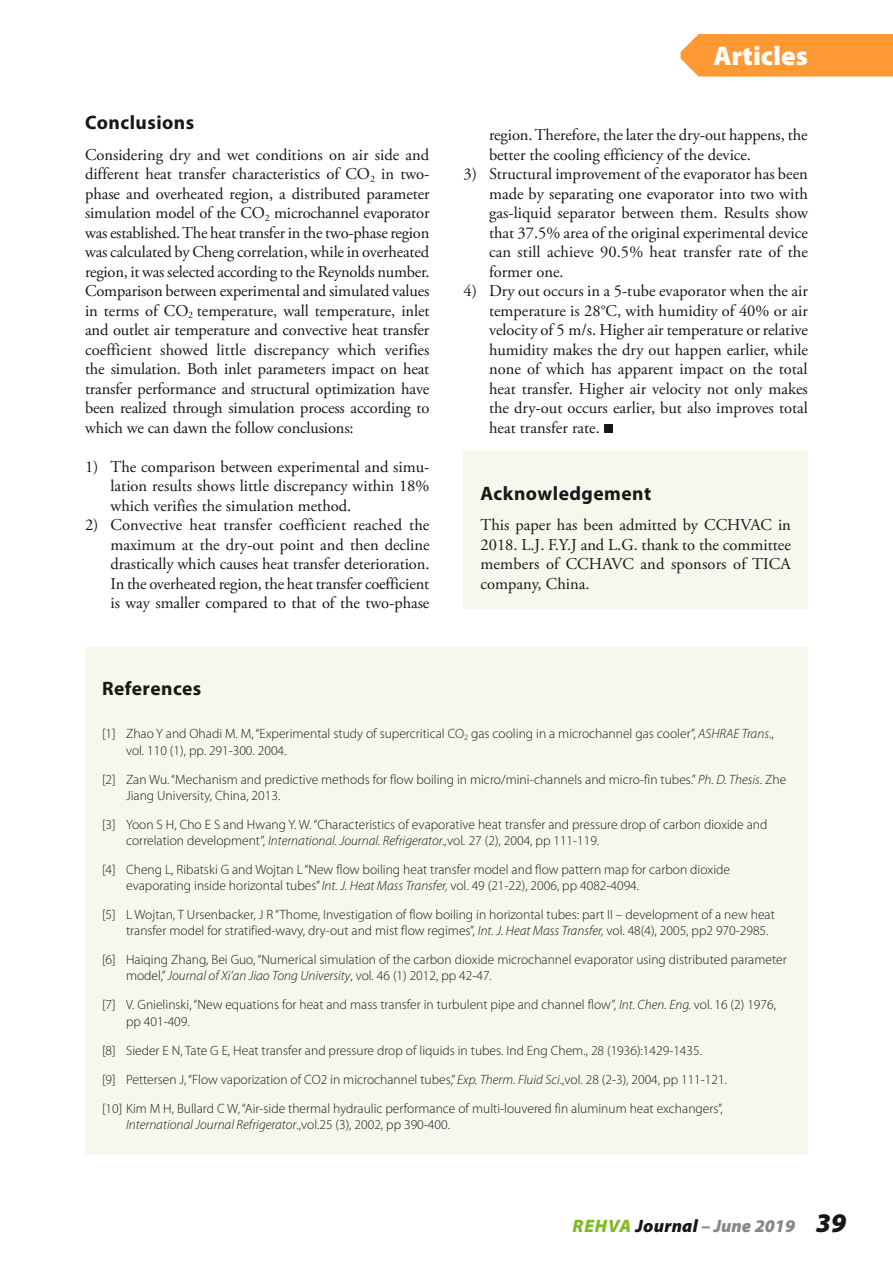
<style>
.page{position:relative;width:893px;height:1263px;background:#fff}
.page>*{position:absolute;margin:0;border:0;box-sizing:border-box;transform-origin:0 0}
.t1{font:900 27px "Myriad Pro";color:#fff}
.t2{font:700 19.5px "Myriad Pro";letter-spacing:.025em;color:#181716}
.t3{font:italic 900 18px "Myriad Pro";letter-spacing:.015em;color:#878786}
.t4{font:16.5px/19.5px "Adobe Garamond Pro";color:#181716;text-align:justify}
.t5{font:300 13.5px/16.2px "Myriad Pro";color:#181716}
.t6{font:italic 300 13.5px "Myriad Pro";color:#181716}
.s1{font-style:italic}
.s2{font-style:normal}
.s3{color:#7fba23}
.s4{color:#181716}
.s5{font-size:27px;color:#181716}
</style>
<div class="page">
<div style="left:604px;top:424px;width:8px;height:9px;background:#181716"></div>
<div style="left:85px;top:647px;width:723px;height:507px;background:#f4f8ed"></div>
<div style="left:463px;top:451px;width:345px;height:157px;background:#f4f8ed"></div>
<div style="left:681px;top:34px;width:212px;height:43px;background:#f93"></div>
<p class="t2" style="left:85px;top:110px;width:111px">Conclusions</p>
<p class="t4" style="left:85px;top:145px;width:346px">Considering dry and wet conditions on air side and different heat transfer characteristics of CO<sub>2</sub> in two&shy;phase and overheated region, a distributed parameter simulation model of the CO<sub>2</sub> microchannel evaporator was established. The heat transfer in the two-phase region was calculated by Cheng correlation, while in overheated region, it was selected according to the Reynolds number.<br>Comparison between experimental and simulated values in terms of CO<sub>2</sub> temperature, wall temperature, inlet and outlet air temperature and convective heat transfer coefficient showed little discrepancy which verifies the simulation. Both inlet parameters impact on heat transfer performance and structural optimization have been realized through simulation process according to which we can dawn the follow conclusions:</p>
<p class="t4" style="left:111px;top:457px;width:320px;text-indent:-26px">1) The comparison between experimental and simu&shy;lation results shows little discrepancy within 18% which verifies the simulation method.</p>
<p class="t4" style="left:111px;top:516px;width:321px;text-indent:-26px">2) Convective heat transfer coefficient reached the maximum at the dry-out point and then decline drastically which causes heat transfer deterioration.<br>In the overheated region, the heat transfer coefficient is way smaller compared to that of the two-phase</p>
<h1 class="t1" style="left:713px;top:37px;width:96px">Articles</h1>
<p class="t4" style="left:489px;top:126px;width:320px">region. Therefore, the later the dry-out happens, the better the cooling efficiency of the device.</p>
<p class="t4" style="left:489px;top:165px;width:320px;text-indent:-26px">3) Structural improvement of the evaporator has been made by separating one evaporator into two with gas-liquid separator between them. Results show that 37.5% area of the original experimental device can still achieve 90.5% heat transfer rate of the former one.</p>
<p class="t4" style="left:489px;top:282px;width:321px;text-indent:-26px">4) Dry out occurs in a 5-tube evaporator when the air temperature is 28°C, with humidity of 40% or air velocity of 5 m/s. Higher air temperature or relative humidity makes the dry out happen earlier, while none of which has apparent impact on the total heat transfer. Higher air velocity not only makes the dry-out occurs earlier, but also improves total heat transfer rate.</p>
<p class="t2" style="left:480px;top:481px;width:172px">Acknowledgement</p>
<p class="t4" style="left:480px;top:516px;width:312px">This paper has been admitted by CCHVAC in 2018. L.J. F.Y.J and L.G. thank to the committee members of CCHAVC and sponsors of TICA company, China.</p>
<p class="t2" style="left:102px;top:676px;width:101px">References</p>
<p class="t5" style="left:126px;top:726px;width:649px;text-indent:-24px">[1] Zhao Y and Ohadi M. M, “Experimental study of supercritical CO<sub>2</sub> gas cooling in a microchannel gas cooler”, <span class="s1">ASHRAE Trans</span>., vol. 110 (1), pp. 291-300. 2004.</p>
<p class="t5" style="left:126px;top:771px;width:662px;text-indent:-24px">[2] Zan Wu. “Mechanism and predictive methods for flow boiling in micro/mini-channels and micro-fin tubes.” <span class="s1">Ph. D. Thesis</span>. Zhe<br>Jiang University, China, 2013.</p>
<p class="t5" style="left:126px;top:816px;width:643px;text-indent:-24px">[3] Yoon S H, Cho E S and Hwang Y. W. “Characteristics of evaporative heat transfer and pressure drop of carbon dioxide and correlation development”, <span class="s1">International. Journal. Refrigerator.,</span>vol<span class="s1">.</span> 27 (2), 2004, pp 111-119.</p>
<p class="t5" style="left:126px;top:861px;width:605px;text-indent:-24px">[4] Cheng L, Ribatski G and Wojtan L “New flow boiling heat transfer model and flow pattern map for carbon dioxide evaporating inside horizontal tubes” <span class="s1">Int. J. Heat Mass Transfer,</span> vol. 49 (21-22), 2006, pp 4082-4094.</p>
<p class="t5" style="left:126px;top:906px;width:650px;text-indent:-24px">[5] L Wojtan, T Ursenbacker, J R “Thome, Investigation of flow boiling in horizontal tubes: part II – development of a new heat transfer model for stratified-wavy, dry-out and mist flow regimes”, <span class="s1">Int. J. Heat Mass Transfer,</span> vol. 48(4), 2005, pp2 970-2985.</p>
<p class="t5" style="left:126px;top:951px;width:662px;text-indent:-24px">[6] Haiqing Zhang, Bei Guo, “Numerical simulation of the carbon dioxide microchannel evaporator using distributed parameter model,” <span class="s1">Journal of Xi’an Jiao Tong University</span>, vol. 46 (1) 2012, pp 42-47.</p>
<p class="t5" style="left:126px;top:997px;width:651px;text-indent:-24px">[7] V. Gnielinski, “New equations for heat and mass transfer in turbulent pipe and channel flow”, <span class="s1">Int. Chen. Eng.</span> vol. 16 (2) 1976, pp 401-409.</p>
<p class="t5" style="left:102px;top:1035px;width:626px;line-height:29px">[8] Sieder E N, Tate G E, Heat transfer and pressure drop of liquids in tubes. Ind Eng Chem., 28 (1936):1429-1435.<br>[9] Pettersen J, “Flow vaporization of CO2 in microchannel tubes,” <span class="s1">Exp. Therm. Fluid Sci</span>.,vol. 28 (2-3), 2004, pp 111-121. [10] Kim M H, Bullard C W, “Air-side thermal hydraulic performance of multi-louvered fin aluminum heat exchangers”,</p>
<p class="t6" style="left:126px;top:1116px;width:325px">International Journal Refrigerator<span class="s2">.,vol.25 (3), 2002, pp 390-400.</span></p>
<p class="t3" style="left:572px;top:1214px;width:275px"><span class="s3">REHVA</span> <span class="s4">Journal</span> – June 2019 <span class="s5">39</span></p>
</div>
